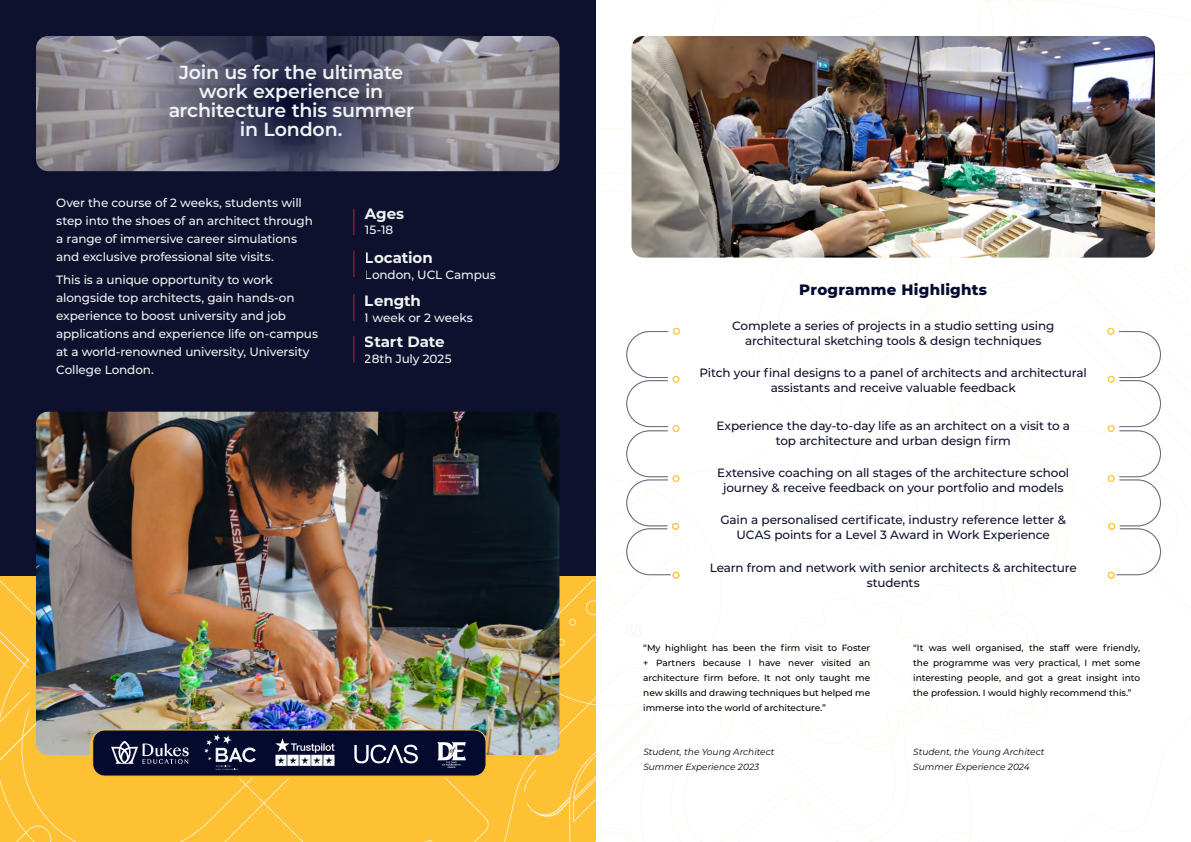
<style>
.page{position:relative;width:1191px;height:842px;background:#fff}
.page>*{position:absolute;margin:0;border:0;box-sizing:border-box;transform-origin:0 0}
.t1{font:600 19px/19px "Montserrat";letter-spacing:-.01em;color:#f1f3f4;text-align:center}
.t2{font:700 15px "Montserrat";letter-spacing:-.005em;color:#f1f3f4}
.t3{font:800 15px "Montserrat";letter-spacing:.02em;color:#040a2e}
.t4{font:500 12px/15px "Montserrat";letter-spacing:-.01em;color:#0e122d;text-align:center}
.t5{font:500 12px/18px "Montserrat";letter-spacing:-.01em;color:#f1f3f4}
.t6{font:500 9px/15px "Montserrat";color:#000;text-align:justify}
.t7{font:italic 9px/15px "Montserrat";color:#000}
</style>
<div class="page">
<svg style="left:792px;top:596px;width:246px;height:144px"></svg>
<svg style="left:917px;top:718px;width:64px;height:124px"></svg>
<svg style="left:733px;top:635px;width:184px;height:207px"></svg>
<svg style="left:916px;top:576px;width:275px;height:142px"></svg>
<div style="left:0;top:0;width:595px;height:577px;background:#0e112d"></div>
<img style="left:631px;top:36px;width:116px;height:222px">
<img style="left:36px;top:36px;width:523px;height:135px">
<svg style="left:126px;top:36px;width:327px;height:135px"></svg>
<svg style="left:353px;top:209px;width:1px;height:26px"></svg>
<svg style="left:353px;top:250px;width:1px;height:27px"></svg>
<svg style="left:353px;top:294px;width:1px;height:27px"></svg>
<div style="left:673px;top:328px;width:7px;height:7px;border:1px solid #fec133;border-radius:50%"></div>
<img style="left:0;top:331px;width:733px;height:511px">
<div style="left:1107px;top:572px;width:7px;height:7px;border:1px solid #fec133;border-radius:50%"></div>
<img style="left:747px;top:0;width:444px;height:576px">
<img style="left:336px;top:722px;width:146px;height:49px">
<h1 class="t1" style="left:168px;top:62px;width:247px">Join us for the ultimate work experience in architecture this summer in London.</h1>
<p class="t5" style="left:56px;top:193px;width:258px">Over the course of 2 weeks, students will step into the shoes of an architect through a range of immersive career simulations and exclusive professional site visits.</p>
<p class="t5" style="left:56px;top:270px;width:263px">This is a unique opportunity to work alongside top architects, gain hands-on experience to boost university and job applications and experience life on-campus at a world-renowned university, University College London.</p>
<p class="t2" style="left:365px;top:203px;width:41px">Ages</p>
<p class="t5" style="left:365px;top:220px;width:30px">15-18</p>
<p class="t2" style="left:365px;top:247px;width:69px">Location</p>
<p class="t5" style="left:365px;top:265px;width:132px">London, UCL Campus</p>
<p class="t2" style="left:365px;top:290px;width:57px">Length</p>
<p class="t5" style="left:365px;top:308px;width:109px">1 week or 2 weeks</p>
<p class="t2" style="left:365px;top:330px;width:81px">Start Date</p>
<p class="t5" style="left:365px;top:349px;width:88px">28th July 2025</p>
<p class="t3" style="left:799px;top:279px;width:189px">Programme Highlights</p>
<p class="t4" style="left:732px;top:318px;width:324px">Complete a series of projects in a studio setting using architectural sketching tools &amp; design techniques</p>
<p class="t4" style="left:699px;top:364px;width:389px">Pitch your final designs to a panel of architects and architectural assistants and receive valuable feedback</p>
<p class="t4" style="left:716px;top:418px;width:355px">Experience the day-to-day life as an architect on a visit to a top architecture and urban design firm</p>
<p class="t4" style="left:717px;top:465px;width:353px">Extensive coaching on all stages of the architecture school journey &amp; receive feedback on your portfolio and models</p>
<p class="t4" style="left:720px;top:511px;width:347px">Gain a personalised certificate, industry reference letter &amp;<br>UCAS points for a Level 3 Award in Work Experience</p>
<p class="t4" style="left:709px;top:560px;width:368px">Learn from and network with senior architects &amp; architecture students</p>
<p class="t6" style="left:643px;top:640px;width:228px">“My highlight has been the firm visit to Foster + Partners because I have never visited an architecture firm before. It not only taught me new skills and drawing techniques but helped me immerse into the world of architecture.”</p>
<p class="t6" style="left:913px;top:640px;width:228px">“It was well organised, the staff were friendly, the programme was very practical, I met some interesting people, and got a great insight into the profession. I would highly recommend this.”</p>
<p class="t7" style="left:643px;top:744px;width:133px">Student, the Young Architect<br>Summer Experience 2023</p>
<p class="t7" style="left:913px;top:744px;width:133px">Student, the Young Architect<br>Summer Experience 2024</p>
</div>
